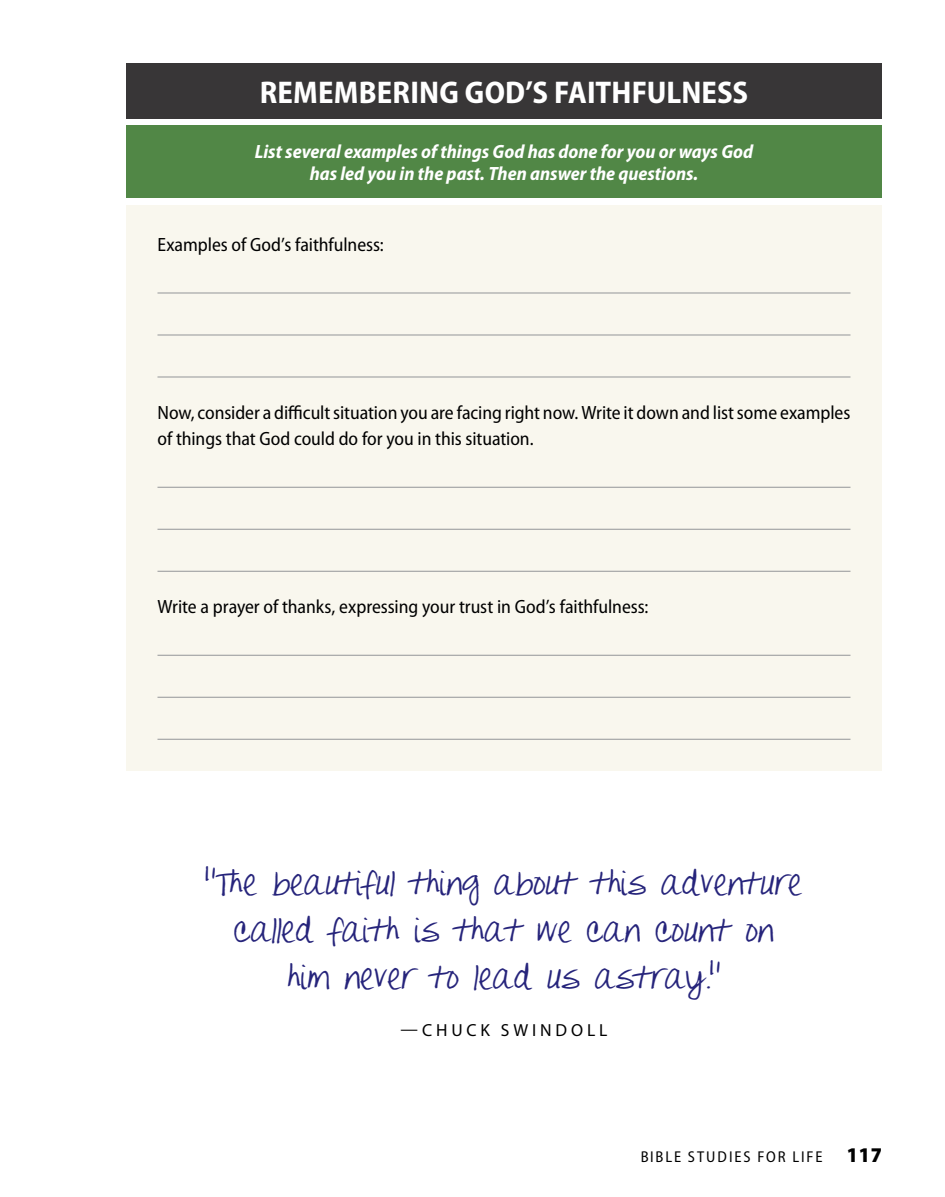
<style>
.page{position:relative;width:945px;height:1197px;background:#fff}
.page>*{position:absolute;margin:0;border:0;box-sizing:border-box;transform-origin:0 0}
.t1{font:700 semi-condensed 31.5px "Myriad Pro";letter-spacing:.005em;color:#fff}
.t2{font:24.5px/47.2px "Pea Alesa";letter-spacing:.025em;color:#26247b;text-align:center}
.t3{font:semi-condensed 19.25px/26.2px "Myriad Pro";letter-spacing:-.005em;color:#000}
.t4{font:italic 700 semi-condensed 19.25px/22.8px "Myriad Pro";color:#fff;text-align:center}
.t5{font:17.5px "Myriad Pro";letter-spacing:.22em;color:#000}
.t6{font:semi-condensed 15.75px "Myriad Pro";letter-spacing:.125em;color:#000}
.s1{font-weight:900;font-size:21px}
</style>
<div class="page">
<div style="left:126px;top:205px;width:756px;height:566px;background:#f9f7ee"></div>
<hr style="left:158px;top:293px;width:692px;height:1px;background:#939598">
<hr style="left:158px;top:335px;width:692px;height:1px;background:#939598">
<hr style="left:158px;top:377px;width:692px;height:1px;background:#939598">
<hr style="left:158px;top:487px;width:692px;height:1px;background:#939598">
<hr style="left:158px;top:529px;width:692px;height:1px;background:#939598">
<hr style="left:158px;top:571px;width:692px;height:1px;background:#939598">
<hr style="left:158px;top:655px;width:692px;height:1px;background:#939598">
<hr style="left:158px;top:697px;width:692px;height:1px;background:#939598">
<hr style="left:158px;top:739px;width:692px;height:1px;background:#939598">
<div style="left:126px;top:63px;width:756px;height:56px;background:#383637"></div>
<div style="left:126px;top:126px;width:756px;height:72px;background:#518746"></div>
<h1 class="t1" style="left:260px;top:74px;width:490px">REMEMBERING GOD’S FAITHFULNESS</h1>
<p class="t4" style="left:255px;top:140px;width:500px">List several examples of things God has done for you or ways God has led you in the past. Then answer the questions.</p>
<p class="t3" style="left:158px;top:232px;width:228px">Examples of God’s faithfulness:</p>
<p class="t3" style="left:158px;top:400px;width:694px">Now, consider a difficult situation you are facing right now. Write it down and list some examples of things that God could do for you in this situation.</p>
<p class="t3" style="left:158px;top:594px;width:492px">Write a prayer of thanks, expressing your trust in God’s faithfulness:</p>
<p class="t2" style="left:206px;top:866px;width:598px">"The beautiful thing about this adventure called faith is that we can count on<br>him never to lead us astray."</p>
<p class="t5" style="left:400px;top:1020px;width:209px">—CHUCK SWINDOLL</p>
<p class="t6" style="left:640px;top:1149px;width:243px">BIBLE STUDIES FOR LIFE <span class="s1">117</span></p>
</div>
